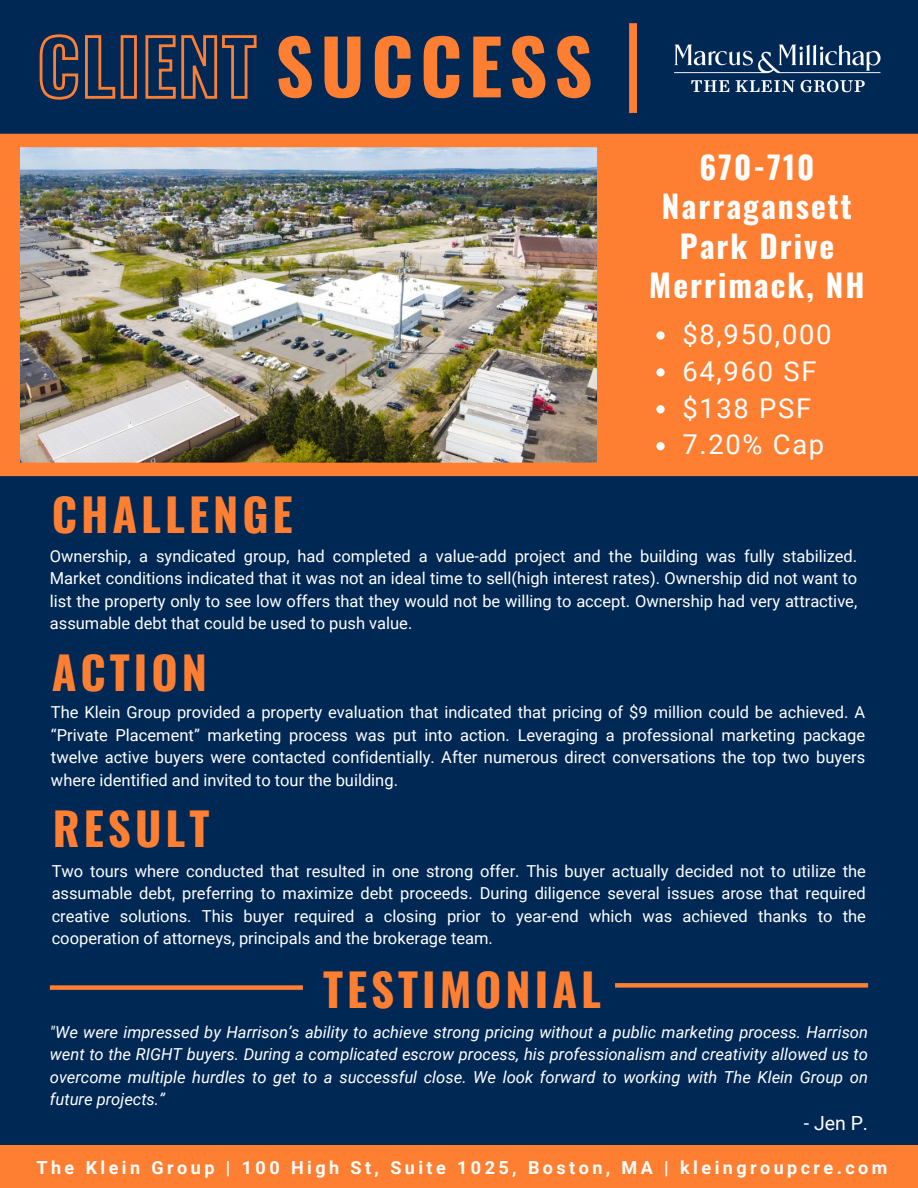
<style>
.page{position:relative;width:918px;height:1188px;background:#002855}
.page>*{position:absolute;margin:0;border:0;box-sizing:border-box;transform-origin:0 0}
.t1{font:700 75px "Oswald";letter-spacing:.09em;color:#ff7f32}
.t2{font:700 45px "Oswald";letter-spacing:.09em;color:#ff7f32}
.t3{font:700 31.35px/39.3px "Oswald";letter-spacing:.065em;color:#fff;text-align:center}
.t4{font:27.3px "Roboto";letter-spacing:.065em;color:#fff}
.t5{font:19.5px "Roboto";color:#fff}
.t6{font:700 18px "Roboto";letter-spacing:.19em;color:#fff}
.t7{font:16.5px/22.5px "Roboto";color:#fff;text-align:justify}
.t8{font:italic 16.5px/22.5px "Roboto";color:#fff;text-align:justify}
.s1{color:rgb(0 0 0/0)}
</style>
<div class="page">
<div style="left:0;top:140px;width:918px;height:329px;background:#ff7f32"></div>
<img style="left:674px;top:44px;width:207px;height:49px">
<img style="left:20px;top:147px;width:576px;height:316px">
<div style="left:629px;top:23px;width:8px;height:90px;background:#ff7f32"></div>
<div style="left:0;top:1146px;width:918px;height:42px;background:#ff7f32"></div>
<div style="left:0;top:134px;width:918px;height:13px;background:#ff7f32"></div>
<div style="left:0;top:463px;width:918px;height:13px;background:#ff7f32"></div>
<svg style="left:39px;top:34px;width:218px;height:66px"></svg>
<svg style="left:656px;top:331px;width:9px;height:9px"></svg>
<svg style="left:656px;top:368px;width:9px;height:8px"></svg>
<svg style="left:656px;top:405px;width:9px;height:8px"></svg>
<svg style="left:656px;top:442px;width:9px;height:8px"></svg>
<div style="left:50px;top:985px;width:253px;height:5px;background:#ff7f32"></div>
<div style="left:615px;top:983px;width:253px;height:5px;background:#ff7f32"></div>
<p class="t1" style="left:37px;top:8px;width:557px"><span class="s1">CLIENT</span> SUCCESS</p>
<h2 class="t3" style="left:649px;top:146px;width:217px">670-710<br>Narragansett<br>Park Drive<br>Merrimack, NH</h2>
<p class="t4" style="left:682px;top:318px;width:151px">$8,950,000</p>
<h2 class="t4" style="left:682px;top:355px;width:136px">64,960 SF</h2>
<p class="t4" style="left:682px;top:392px;width:130px">$138 PSF</p>
<p class="t4" style="left:682px;top:429px;width:143px">7.20% Cap</p>
<p class="t2" style="left:52px;top:479px;width:242px">CHALLENGE</p>
<h3 class="t7" style="left:50px;top:545px;width:809px">Ownership, a syndicated group, had completed a value-add project and the building was fully stabilized.<br>Market conditions indicated that it was not an ideal time to sell(high interest rates). Ownership did not want to list the property only to see low offers that they would not be willing to accept. Ownership had very attractive, assumable debt that could be used to push value.</h3>
<p class="t2" style="left:52px;top:637px;width:157px">ACTION</p>
<h2 class="t7" style="left:51px;top:701px;width:816px">The Klein Group provided a property evaluation that indicated that pricing of $9 million could be achieved. A “Private Placement” marketing process was put into action. Leveraging a professional marketing package twelve active buyers were contacted confidentially. After numerous direct conversations the top two buyers where identified and invited to tour the building.</h2>
<p class="t2" style="left:53px;top:793px;width:158px">RESULT</p>
<p class="t7" style="left:52px;top:860px;width:816px">Two tours where conducted that resulted in one strong offer. This buyer actually decided not to utilize the assumable debt, preferring to maximize debt proceeds. During diligence several issues arose that required creative solutions. This buyer required a closing prior to year-end which was achieved thanks to the cooperation of attorneys, principals and the brokerage team.</p>
<p class="t2" style="left:323px;top:954px;width:280px">TESTIMONIAL</p>
<p class="t8" style="left:50px;top:1021px;width:820px">"We were impressed by Harrison’s ability to achieve strong pricing without a public marketing process. Harrison went to the RIGHT buyers. During a complicated escrow process, his professionalism and creativity allowed us to overcome multiple hurdles to get to a successful close. We look forward to working with The Klein Group on future projects.”</p>
<h2 class="t5" style="left:804px;top:1112px;width:66px">- Jen P.</h2>
<p class="t6" style="left:37px;top:1157px;width:852px">The Klein Group | 100 High St, Suite 1025, Boston, MA | kleingroupcre.com</p>
</div>
